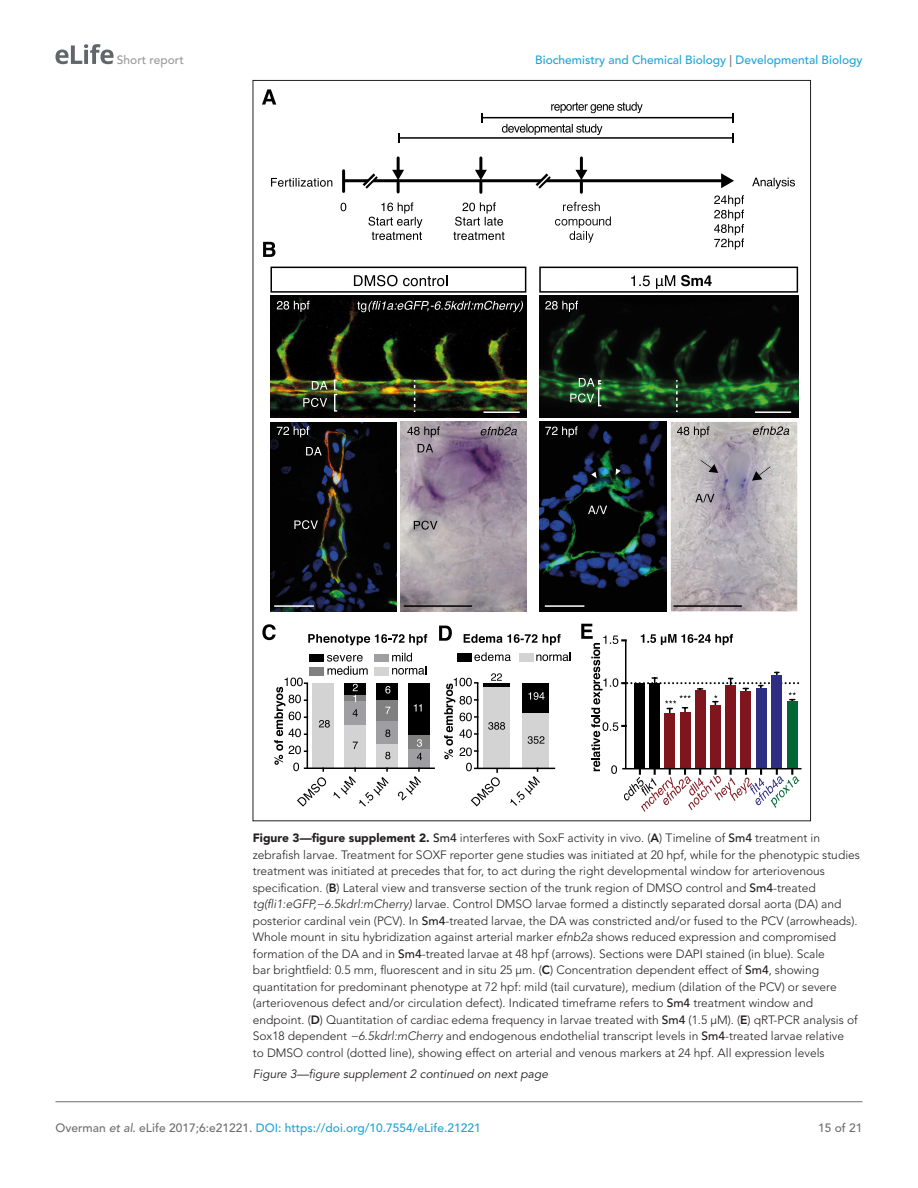
<style>
.page{position:relative;width:918px;height:1188px;background:#fff}
.page>*{position:absolute;margin:0;border:0;box-sizing:border-box;transform-origin:0 0}
.t1{font:300 12px/16.5px "Avenir LT Std";color:#231f20}
.t2{font:500 12px "Avenir LT Std";color:#1ea4d7}
.t3{font:italic 12px "Avenir LT Std";color:#231f20}
.t4{font:500 12px "Avenir LT Std";color:#9a9a9a}
.t5{font:500 12px "Avenir LT Std";color:#6e6e70}
.s1{color:#6e6e70}
.s2{font-weight:900}
.s3{font-weight:500}
.s4{font-weight:800}
.s5{font-style:italic}
.s6{font-style:italic;color:#6e6e70}
</style>
<div class="page">
<svg style="left:55px;top:44px;width:59px;height:20px"></svg>
<hr style="left:56px;top:1101px;width:806px;height:1px;background:#6e6e70">
<img style="left:540px;top:422px;width:126px;height:189px">
<img style="left:671px;top:422px;width:126px;height:189px">
<svg style="left:262px;top:89px;width:14px;height:16px"></svg>
<img style="left:539px;top:295px;width:259px;height:123px">
<img style="left:271px;top:296px;width:255px;height:122px">
<svg style="left:270px;top:267px;width:256px;height:26px"></svg>
<svg style="left:414px;top:380px;width:1px;height:32px"></svg>
<svg style="left:334px;top:380px;width:3px;height:32px"></svg>
<svg style="left:312px;top:381px;width:16px;height:9px"></svg>
<svg style="left:303px;top:398px;width:24px;height:9px"></svg>
<svg style="left:277px;top:301px;width:33px;height:11px"></svg>
<hr style="left:483px;top:411px;width:37px;height:2px;background:#fff">
<svg style="left:676px;top:380px;width:2px;height:32px"></svg>
<svg style="left:539px;top:267px;width:259px;height:26px"></svg>
<svg style="left:545px;top:301px;width:33px;height:11px"></svg>
<hr style="left:755px;top:411px;width:36px;height:2px;background:#fff">
<img style="left:270px;top:422px;width:127px;height:189px">
<svg style="left:306px;top:447px;width:16px;height:8px"></svg>
<svg style="left:294px;top:520px;width:24px;height:9px"></svg>
<hr style="left:274px;top:605px;width:40px;height:2px;background:#fff">
<hr style="left:545px;top:605px;width:39px;height:2px;background:#fff">
<svg style="left:277px;top:426px;width:32px;height:11px"></svg>
<svg style="left:588px;top:506px;width:19px;height:8px"></svg>
<svg style="left:591px;top:472px;width:6px;height:6px"></svg>
<svg style="left:616px;top:468px;width:5px;height:7px"></svg>
<img style="left:400px;top:422px;width:127px;height:189px">
<svg style="left:418px;top:444px;width:15px;height:8px"></svg>
<svg style="left:414px;top:521px;width:23px;height:9px"></svg>
<svg style="left:481px;top:427px;width:36px;height:8px"></svg>
<hr style="left:404px;top:605px;width:68px;height:2px;background:#000100">
<svg style="left:407px;top:426px;width:33px;height:11px"></svg>
<hr style="left:673px;top:605px;width:69px;height:2px;background:#000100">
<svg style="left:677px;top:426px;width:32px;height:11px"></svg>
<svg style="left:695px;top:494px;width:19px;height:8px"></svg>
<svg style="left:752px;top:466px;width:19px;height:15px"></svg>
<svg style="left:701px;top:460px;width:17px;height:13px"></svg>
<svg style="left:753px;top:426px;width:36px;height:9px"></svg>
<svg style="left:357px;top:301px;width:166px;height:11px;background:#3d3d3d"></svg>
<svg style="left:545px;top:426px;width:33px;height:11px"></svg>
<svg style="left:570px;top:378px;width:31px;height:28px"></svg>
<hr style="left:342px;top:171px;width:3px;height:20px;background:#000">
<svg style="left:341px;top:203px;width:5px;height:8px"></svg>
<svg style="left:368px;top:202px;width:54px;height:38px"></svg>
<svg style="left:455px;top:202px;width:48px;height:24px"></svg>
<svg style="left:453px;top:232px;width:52px;height:8px"></svg>
<svg style="left:551px;top:102px;width:92px;height:11px"></svg>
<hr style="left:397px;top:158px;width:3px;height:14px;background:#000">
<svg style="left:392px;top:170px;width:12px;height:22px"></svg>
<hr style="left:479px;top:158px;width:3px;height:14px;background:#000">
<svg style="left:475px;top:170px;width:12px;height:22px"></svg>
<hr style="left:580px;top:158px;width:3px;height:14px;background:#000">
<svg style="left:575px;top:170px;width:12px;height:22px"></svg>
<hr style="left:345px;top:179px;width:378px;height:3px;background:#000">
<svg style="left:721px;top:173px;width:13px;height:15px"></svg>
<svg style="left:752px;top:178px;width:43px;height:11px"></svg>
<hr style="left:399px;top:137px;width:334px;height:2px;background:#000">
<svg style="left:398px;top:133px;width:2px;height:10px"></svg>
<svg style="left:271px;top:178px;width:61px;height:9px"></svg>
<svg style="left:529px;top:173px;width:28px;height:16px"></svg>
<hr style="left:482px;top:117px;width:251px;height:1px;background:#000">
<svg style="left:502px;top:124px;width:100px;height:11px"></svg>
<svg style="left:356px;top:173px;width:28px;height:16px"></svg>
<svg style="left:555px;top:202px;width:56px;height:41px"></svg>
<svg style="left:263px;top:242px;width:12px;height:15px"></svg>
<div style="left:523px;top:683px;width:26px;height:30px;background:#000"></div>
<div style="left:523px;top:713px;width:26px;height:55px;background:#d3d3d3"></div>
<hr style="left:478px;top:768px;width:77px;height:1px;background:#000">
<div style="left:345px;top:683px;width:21px;height:12px;background:#000"></div>
<div style="left:376px;top:683px;width:22px;height:18px;background:#000"></div>
<div style="left:408px;top:683px;width:22px;height:52px;background:#000"></div>
<div style="left:345px;top:695px;width:21px;height:7px;background:#808080"></div>
<div style="left:376px;top:701px;width:22px;height:20px;background:#808080"></div>
<div style="left:408px;top:735px;width:22px;height:14px;background:#808080"></div>
<div style="left:345px;top:702px;width:21px;height:24px;background:#9f9fa3"></div>
<div style="left:376px;top:721px;width:22px;height:24px;background:#9f9fa3"></div>
<div style="left:408px;top:749px;width:22px;height:19px;background:#9f9fa3"></div>
<div style="left:313px;top:683px;width:21px;height:85px;background:#d3d3d3"></div>
<div style="left:345px;top:726px;width:21px;height:42px;background:#d3d3d3"></div>
<div style="left:376px;top:745px;width:22px;height:23px;background:#d3d3d3"></div>
<hr style="left:307px;top:768px;width:128px;height:1px;background:#000">
<svg style="left:297px;top:777px;width:29px;height:30px"></svg>
<svg style="left:333px;top:769px;width:56px;height:38px"></svg>
<svg style="left:398px;top:769px;width:23px;height:32px"></svg>
<hr style="left:307px;top:683px;width:1px;height:85px;background:#000">
<svg style="left:308px;top:634px;width:119px;height:11px"></svg>
<svg style="left:474px;top:652px;width:37px;height:9px"></svg>
<svg style="left:319px;top:720px;width:11px;height:8px"></svg>
<svg style="left:353px;top:742px;width:5px;height:7px"></svg>
<svg style="left:385px;top:752px;width:5px;height:7px"></svg>
<svg style="left:353px;top:709px;width:5px;height:8px"></svg>
<svg style="left:385px;top:730px;width:5px;height:7px"></svg>
<svg style="left:417px;top:753px;width:5px;height:7px"></svg>
<svg style="left:385px;top:707px;width:5px;height:7px"></svg>
<svg style="left:417px;top:739px;width:5px;height:8px"></svg>
<svg style="left:353px;top:684px;width:5px;height:18px"></svg>
<svg style="left:385px;top:686px;width:5px;height:8px"></svg>
<svg style="left:414px;top:704px;width:8px;height:7px"></svg>
<svg style="left:464px;top:634px;width:97px;height:11px"></svg>
<div style="left:457px;top:654px;width:15px;height:7px;background:#000"></div>
<div style="left:519px;top:654px;width:15px;height:7px;background:#d3d3d3"></div>
<svg style="left:536px;top:652px;width:34px;height:9px"></svg>
<div style="left:310px;top:655px;width:14px;height:7px;background:#000"></div>
<div style="left:375px;top:655px;width:13px;height:7px;background:#9f9fa3"></div>
<svg style="left:327px;top:655px;width:41px;height:20px"></svg>
<div style="left:310px;top:668px;width:14px;height:7px;background:#808080"></div>
<svg style="left:392px;top:653px;width:34px;height:22px"></svg>
<div style="left:375px;top:668px;width:13px;height:7px;background:#d3d3d3"></div>
<svg style="left:444px;top:673px;width:101px;height:133px"></svg>
<svg style="left:262px;top:624px;width:14px;height:16px"></svg>
<svg style="left:439px;top:626px;width:13px;height:15px"></svg>
<hr style="left:622px;top:768px;width:180px;height:1px;background:#000">
<svg style="left:581px;top:624px;width:219px;height:188px"></svg>
<svg style="left:274px;top:678px;width:33px;height:93px"></svg>
<svg style="left:714px;top:195px;width:30px;height:55px"></svg>
<p class="t4" style="left:117px;top:53px;width:68px">Short report</p>
<p class="t2" style="left:535px;top:53px;width:329px">Biochemistry and Chemical Biology <span class="s1">|</span> Developmental Biology</p>
<p class="t1" style="left:253px;top:830px;width:609px"><span class="s2">Figure 3—figure supplement 2.</span> <span class="s3">Sm4</span> interferes with SoxF activity in vivo. (<span class="s4">A</span>) Timeline of <span class="s3">Sm4</span> treatment in zebrafish larvae. Treatment for SOXF reporter gene studies was initiated at 20 hpf, while for the phenotypic studies treatment was initiated at precedes that for, to act during the right developmental window for arteriovenous specification. (<span class="s4">B</span>) Lateral view and transverse section of the trunk region of DMSO control and <span class="s3">Sm4</span>-treated <span class="s5">tg(fli1:eGFP,−6.5kdrl:mCherry)</span> larvae. Control DMSO larvae formed a distinctly separated dorsal aorta (DA) and posterior cardinal vein (PCV). In <span class="s3">Sm4</span>-treated larvae, the DA was constricted and/or fused to the PCV (arrowheads).<br>Whole mount in situ hybridization against arterial marker <span class="s5">efnb2a</span> shows reduced expression and compromised formation of the DA and in <span class="s3">Sm4</span>-treated larvae at 48 hpf (arrows). Sections were DAPI stained (in blue). Scale<br>bar brightfield: 0.5 mm, fluorescent and in situ 25 μm. (<span class="s4">C</span>) Concentration dependent effect of <span class="s3">Sm4</span>, showing quantitation for predominant phenotype at 72 hpf: mild (tail curvature), medium (dilation of the PCV) or severe (arteriovenous defect and/or circulation defect). Indicated timeframe refers to <span class="s3">Sm4</span> treatment window and endpoint. (<span class="s4">D</span>) Quantitation of cardiac edema frequency in larvae treated with <span class="s3">Sm4</span> (1.5 μM). (<span class="s4">E</span>) qRT-PCR analysis of Sox18 dependent <span class="s5">−6.5kdrl:mCherry</span> and endogenous endothelial transcript levels in <span class="s3">Sm4</span>-treated larvae relative<br>to DMSO control (dotted line), showing effect on arterial and venous markers at 24 hpf. All expression levels</p>
<p class="t3" style="left:253px;top:1067px;width:297px">Figure 3—figure supplement 2 continued on next page</p>
<p class="t2" style="left:56px;top:1121px;width:427px"><span class="s1">Overman</span> <span class="s6">et al</span><span class="s1">. eLife 2017;6:e21221.</span> DOI: https://doi.org/10.7554/eLife.21221</p>
<p class="t5" style="left:818px;top:1121px;width:46px">15 of 21</p>
</div>
